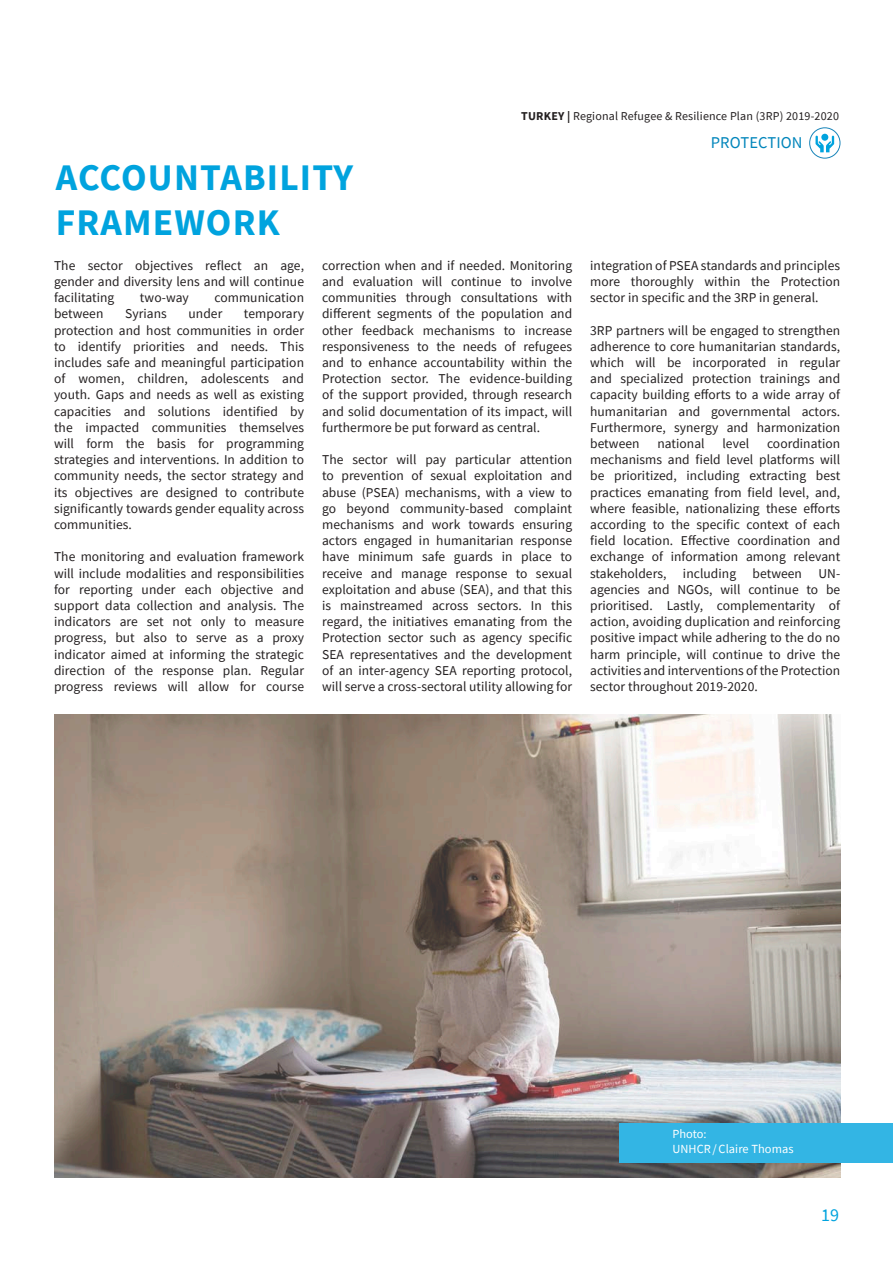
<style>
.page{position:relative;width:893px;height:1263px;background:#fff}
.page>*{position:absolute;margin:0;border:0;box-sizing:border-box;transform-origin:0 0}
.t1{font:700 37.5px "Source Sans Pro";letter-spacing:.03em;color:#00a3de}
.t2{font:18px "Source Sans Pro";color:#00a3de}
.t3{font:16.5px "Source Sans Pro";letter-spacing:.005em;color:#0085bb}
.Paragrpah{font:13.5px/16.2px "Source Sans Pro";letter-spacing:.005em;color:#231f20;text-align:justify}
.subheads{font:12.45px "Source Sans Pro";letter-spacing:.005em;color:#fff}
.t4{font:12px "Source Sans Pro";letter-spacing:.015em;color:#231f20}
.s1{font-weight:700}
</style>
<div class="page">
<svg style="left:810px;top:128px;width:30px;height:30px"></svg>
<div style="left:809px;top:127px;width:31px;height:32px;border:1px solid #1884b9;border-radius:50%"></div>
<svg style="left:815px;top:136px;width:19px;height:16px"></svg>
<div style="left:821px;top:134px;width:7px;height:7px;background:#00a3de;border-radius:50%"></div>
<img style="left:54px;top:715px;width:786px;height:463px">
<div style="left:620px;top:1123px;width:273px;height:40px;background:#33b5e4"></div>
<p class="t4" style="left:521px;top:108px;width:319px"><span class="s1">TURKEY |</span> Regional Refugee &amp; Resilience Plan (3RP) 2019-2020</p>
<p class="t1" style="left:56px;top:152px;width:299px">ACCOUNTABILITY</p>
<p class="t1" style="left:56px;top:197px;width:226px">FRAMEWORK</p>
<p class="Paragrpah" style="left:54px;top:257px;width:252px">The sector objectives reflect an age, gender and diversity lens and will continue facilitating</p>
<p class="Paragrpah" style="left:322px;top:257px;width:252px">correction when and if needed. Monitoring and evaluation will continue to involve communities through consultations with different segments of the population and other feedback mechanisms to increase responsiveness to the needs of refugees and to enhance accountability within the Protection sector. The evidence-building of the support provided, through research and solid documentation of its impact, will furthermore be put forward as central.</p>
<p class="Paragrpah" style="left:322px;top:451px;width:252px">The sector will pay particular attention to prevention of sexual exploitation and abuse (PSEA) mechanisms, with a view to go beyond community-based complaint mechanisms and work towards ensuring actors engaged in humanitarian response have minimum safe guards in place to receive and manage response to sexual exploitation and abuse (SEA), and that this is mainstreamed across sectors. In this regard, the initiatives emanating from the Protection sector such as agency specific SEA representatives and the development of an inter-agency SEA reporting protocol, will serve a cross-sectoral utility allowing for</p>
<p class="Paragrpah" style="left:140px;top:289px;width:50px">two-way</p>
<p class="Paragrpah" style="left:214px;top:289px;width:91px">communication</p>
<p class="Paragrpah" style="left:54px;top:306px;width:51px">between</p>
<p class="Paragrpah" style="left:125px;top:306px;width:43px">Syrians</p>
<p class="Paragrpah" style="left:188px;top:306px;width:35px">under</p>
<p class="Paragrpah" style="left:54px;top:306px;width:252px;text-indent:190px">temporary protection and host communities in order to identify priorities and needs. This includes safe and meaningful participation of women, children, adolescents and youth. Gaps and needs as well as existing capacities and solutions identified by the impacted communities themselves will form the basis for programming strategies and interventions. In addition to community needs, the sector strategy and its objectives are designed to contribute significantly towards gender equality across communities.</p>
<p class="Paragrpah" style="left:54px;top:549px;width:252px">The monitoring and evaluation framework will include modalities and responsibilities for reporting under each objective and support data collection and analysis. The indicators are set not only to measure progress, but also to serve as a proxy indicator aimed at informing the strategic direction of the response plan. Regular progress reviews will allow for course</p>
<p class="t3" style="left:711px;top:132px;width:93px">PROTECTION</p>
<p class="Paragrpah" style="left:590px;top:257px;width:252px">integration of PSEA standards and principles more thoroughly within the Protection sector in specific and the 3RP in general.</p>
<p class="Paragrpah" style="left:590px;top:322px;width:252px">3RP partners will be engaged to strengthen adherence to core humanitarian standards, which will be incorporated in regular and specialized protection trainings and capacity building efforts to a wide array of humanitarian and governmental actors.<br>Furthermore, synergy and harmonization between</p>
<p class="Paragrpah" style="left:590px;top:435px;width:252px;text-indent:177px">coordination mechanisms and field level platforms will be prioritized, including extracting best practices emanating from field level, and, where feasible, nationalizing these efforts according to the specific context of each field location. Effective coordination and exchange of information among relevant stakeholders, including between UN&shy;agencies and NGOs, will continue to be prioritised. Lastly, complementarity of action, avoiding duplication and reinforcing positive impact while adhering to the do no harm principle, will continue to drive the activities and interventions of the Protection sector throughout 2019-2020.</p>
<p class="Paragrpah" style="left:657px;top:435px;width:49px">national</p>
<p class="Paragrpah" style="left:722px;top:435px;width:28px">level</p>
<p class="subheads" style="left:672px;top:1126px;width:36px">Photo:</p>
<p class="subheads" style="left:672px;top:1141px;width:123px">UNHCR / Claire Thomas</p>
<h2 class="t2" style="left:821px;top:1203px;width:19px">19</h2>
</div>
